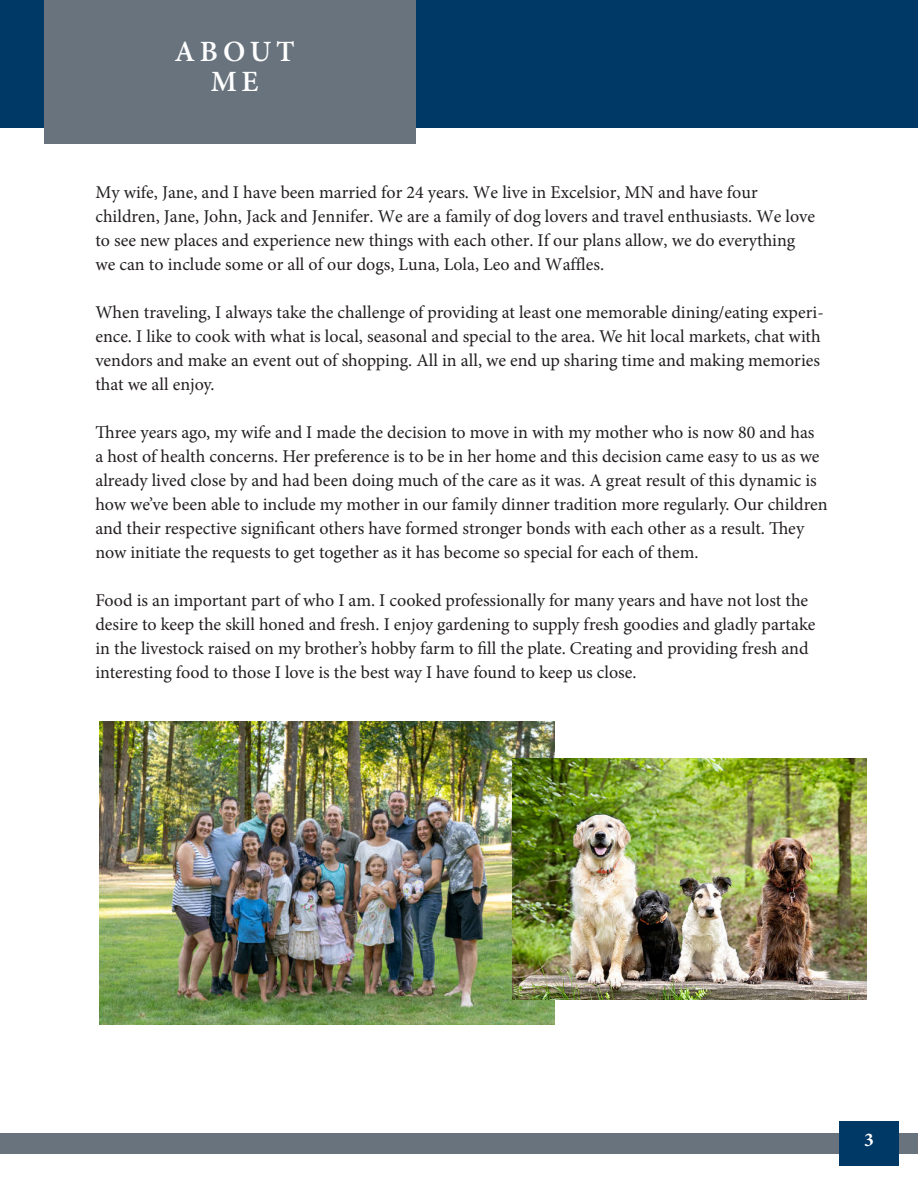
<style>
.page{position:relative;width:918px;height:1188px;background:#fff}
.page>*{position:absolute;margin:0;border:0;box-sizing:border-box;transform-origin:0 0}
.t1{font:600 29.4px "Minion Pro";letter-spacing:.16em;color:#fff}
.t2{font:700 19.5px "Minion Pro";color:#fff}
.t3{font:18px/24px "Minion Pro";color:#231f20}
</style>
<div class="page">
<div style="left:0;top:0;width:918px;height:127px;background:#003866"></div>
<div style="left:44px;top:0;width:372px;height:144px;background:#68737d"></div>
<div style="left:0;top:1134px;width:918px;height:20px;background:#68737d"></div>
<div style="left:840px;top:1121px;width:59px;height:45px;background:#003866"></div>
<img style="left:100px;top:721px;width:454px;height:303px">
<img style="left:512px;top:759px;width:354px;height:241px">
<p class="t1" style="left:174px;top:31px;width:122px">ABOUT</p>
<p class="t1" style="left:211px;top:61px;width:49px">ME</p>
<p class="t3" style="left:95px;top:181px;width:721px">My wife, Jane, and I have been married for 24 years. We live in Excelsior, MN and have four children, Jane, John, Jack and Jennifer. We are a family of dog lovers and travel enthusiasts. We love to see new places and experience new things with each other. If our plans allow, we do everything we can to include some or all of our dogs, Luna, Lola, Leo and Waffles.</p>
<p class="t3" style="left:95px;top:301px;width:730px">When traveling, I always take the challenge of providing at least one memorable dining/eating experi&shy;ence. I like to cook with what is local, seasonal and special to the area. We hit local markets, chat with vendors and make an event out of shopping. All in all, we end up sharing time and making memories that we all enjoy.</p>
<p class="t3" style="left:95px;top:421px;width:734px">Three years ago, my wife and I made the decision to move in with my mother who is now 80 and has<br>a host of health concerns. Her preference is to be in her home and this decision came easy to us as we already lived close by and had been doing much of the care as it was. A great result of this dynamic is how we’ve been able to include my mother in our family dinner tradition more regularly. Our children and their respective significant others have formed stronger bonds with each other as a result. They now initiate the requests to get together as it has become so special for each of them.</p>
<p class="t3" style="left:95px;top:589px;width:722px">Food is an important part of who I am. I cooked professionally for many years and have not lost the desire to keep the skill honed and fresh. I enjoy gardening to supply fresh goodies and gladly partake in the livestock raised on my brother’s hobby farm to fill the plate. Creating and providing fresh and interesting food to those I love is the best way I have found to keep us close.</p>
<p class="t2" style="left:864px;top:1126px;width:11px">3</p>
</div>
